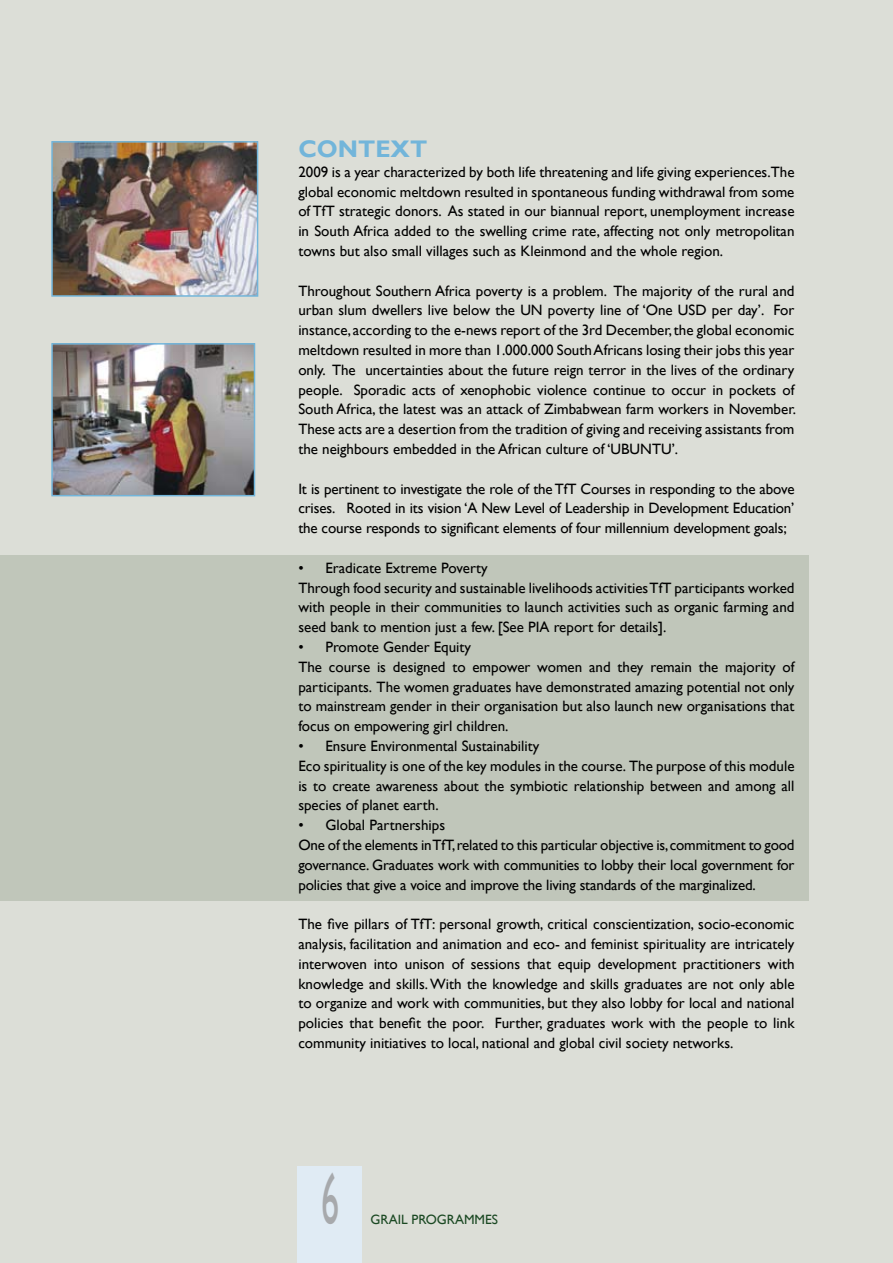
<style>
.page{position:relative;width:893px;height:1263px;background:#dcded7}
.page>*{position:absolute;margin:0;border:0;box-sizing:border-box;transform-origin:0 0}
.t1{font:72px "Gill Sans";color:#a7a9ac;scale:.5 1}
.t2{font:700 24px "Gill Sans";color:#72b5da}
.t3{font:15px/19.8px "Gill Sans";color:#000;text-align:justify}
.t4{font:13.5px "Gill Sans";color:#1b4923}
</style>
<div class="page">
<div style="left:298px;top:1166px;width:64px;height:97px;background:#e0ebf4"></div>
<img style="left:54px;top:144px;width:201px;height:150px">
<div style="left:51px;top:141px;width:207px;height:156px;border:2px solid #72b5da"></div>
<img style="left:54px;top:346px;width:198px;height:147px">
<div style="left:51px;top:343px;width:204px;height:153px;border:2px solid #72b5da"></div>
<div style="left:0;top:555px;width:808px;height:345px;background:#c0c6ba"></div>
<h2 class="t2" style="left:298px;top:134px;width:131px">CONTEXT</h2>
<p class="t3" style="left:298px;top:162px;width:498px">2009 is a year characterized by both life threatening and life giving experiences.The global economic meltdown resulted in spontaneous funding withdrawal from some of TfT strategic donors. As stated in our biannual report, unemployment increase in South Africa added to the swelling crime rate, affecting not only metropolitan towns but also small villages such as Kleinmond and the whole region.</p>
<p class="t3" style="left:298px;top:281px;width:499px">Throughout Southern Africa poverty is a problem. The majority of the rural and urban slum dwellers live below the UN poverty line of ‘One USD per day’. For instance, according to the e-news report of the 3rd December, the global economic meltdown resulted in more than 1.000.000 South Africans losing their jobs this year only. The uncertainties about the future reign terror in the lives of the ordinary people. Sporadic acts of xenophobic violence continue to occur in pockets of South Africa, the latest was an attack of Zimbabwean farm workers in November.<br>These acts are a desertion from the tradition of giving and receiving assistants from the neighbours embedded in the African culture of ‘UBUNTU’.</p>
<p class="t3" style="left:298px;top:479px;width:498px">It is pertinent to investigate the role of the TfT Courses in responding to the above crises. Rooted in its vision ‘A New Level of Leadership in Development Education’ the course responds to significant elements of four millennium development goals;</p>
<p class="t3" style="left:298px;top:558px;width:498px;text-align:left">• Eradicate Extreme Poverty<br>Through food security and sustainable livelihoods activities TfT participants worked with people in their communities to launch activities such as organic farming and seed bank to mention just a few. [See PIA report for details].</p>
<p class="t3" style="left:298px;top:637px;width:498px;text-align:left">• Promote Gender Equity<br>The course is designed to empower women and they remain the majority of participants. The women graduates have demonstrated amazing potential not only to mainstream gender in their organisation but also launch new organisations that focus on empowering girl children.</p>
<p class="t3" style="left:298px;top:736px;width:498px;text-align:left">• Ensure Environmental Sustainability<br>Eco spirituality is one of the key modules in the course. The purpose of this module is to create awareness about the symbiotic relationship between and among all species of planet earth.</p>
<p class="t3" style="left:298px;top:815px;width:498px;text-align:left">• Global Partnerships<br>One of the elements in TfT, related to this particular objective is, commitment to good governance. Graduates work with communities to lobby their local government for policies that give a voice and improve the living standards of the marginalized.</p>
<p class="t3" style="left:298px;top:914px;width:498px">The five pillars of TfT: personal growth, critical conscientization, socio-economic analysis, facilitation and animation and eco- and feminist spirituality are intricately interwoven into unison of sessions that equip development practitioners with knowledge and skills. With the knowledge and skills graduates are not only able to organize and work with communities, but they also lobby for local and national policies that benefit the poor. Further, graduates work with the people to link community initiatives to local, national and global civil society networks.</p>
<h1 class="t1" style="left:321px;top:1157px;width:37px">6</h1>
<p class="t4" style="left:371px;top:1211px;width:129px">GRAIL PROGRAMMES</p>
</div>
